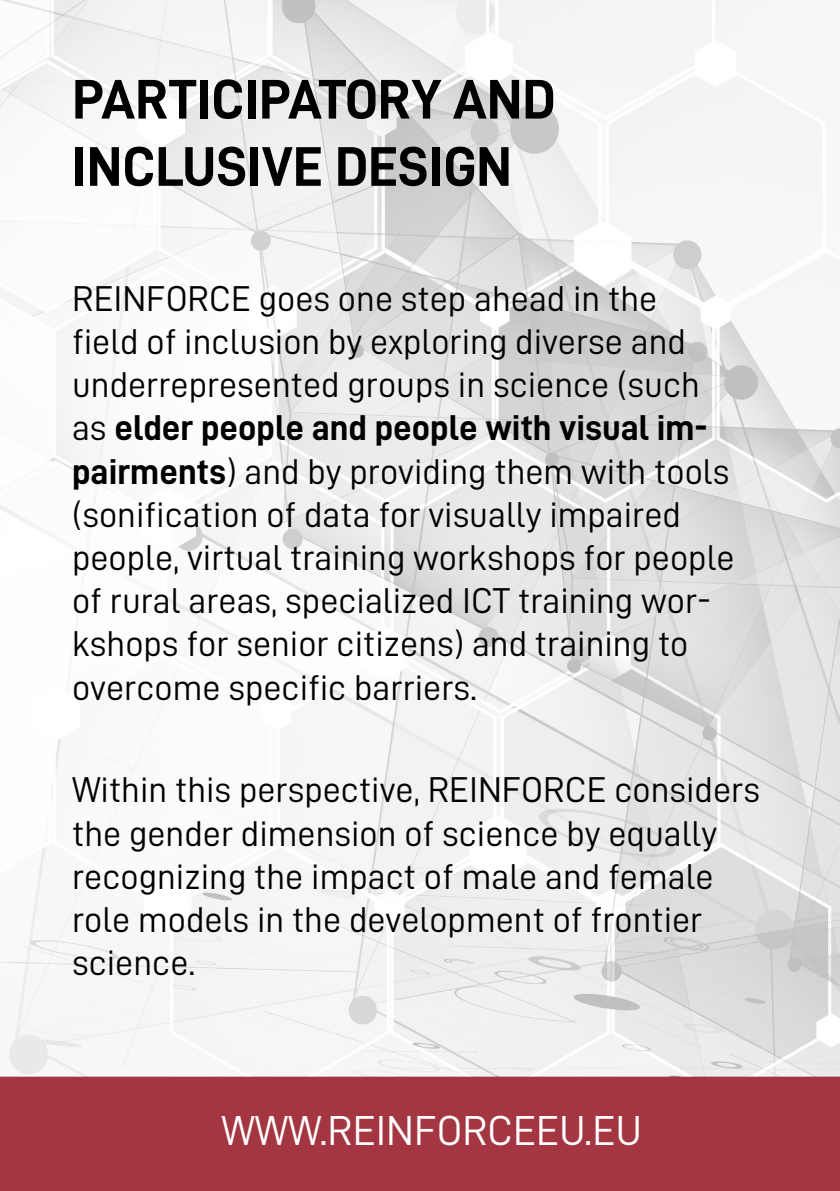
<style>
.page{position:relative;width:840px;height:1191px;background:#fff}
.page>*{position:absolute;margin:0;border:0;box-sizing:border-box;transform-origin:0 0}
.t1{font:56px "D DIN Bold";color:#000001}
.t2{font:42px "D DIN";color:#fff}
.t3{font:36px/43.2px "D DIN";color:#000001}
.s1{font-family:"D DIN Bold"}
</style>
<div class="page">
<div style="left:0;top:1076px;width:839px;height:115px;background:#a43642"></div>
<img style="left:0;top:0;width:839px;height:1076px">
<p class="t1" style="left:72px;top:68px;width:485px">PARTICIPATORY AND</p>
<p class="t1" style="left:72px;top:135px;width:441px">INCLUSIVE DESIGN</p>
<p class="t3" style="left:72px;top:276px;width:663px">REINFORCE goes one step ahead in the<br>field of inclusion by exploring diverse and underrepresented groups in science (such as <span class="s1">elder people and people with visual im&shy;pairments</span>) and by providing them with tools (sonification of data for visually impaired people, virtual training workshops for people of rural areas, specialized ICT training wor&shy;kshops for senior citizens) and training to overcome specific barriers.</p>
<p class="t3" style="left:72px;top:767px;width:689px">Within this perspective, REINFORCE considers the gender dimension of science by equally recognizing the impact of male and female role models in the development of frontier science.</p>
<p class="t2" style="left:221px;top:1107px;width:422px">WWW.REINFORCEEU.EU</p>
</div>
